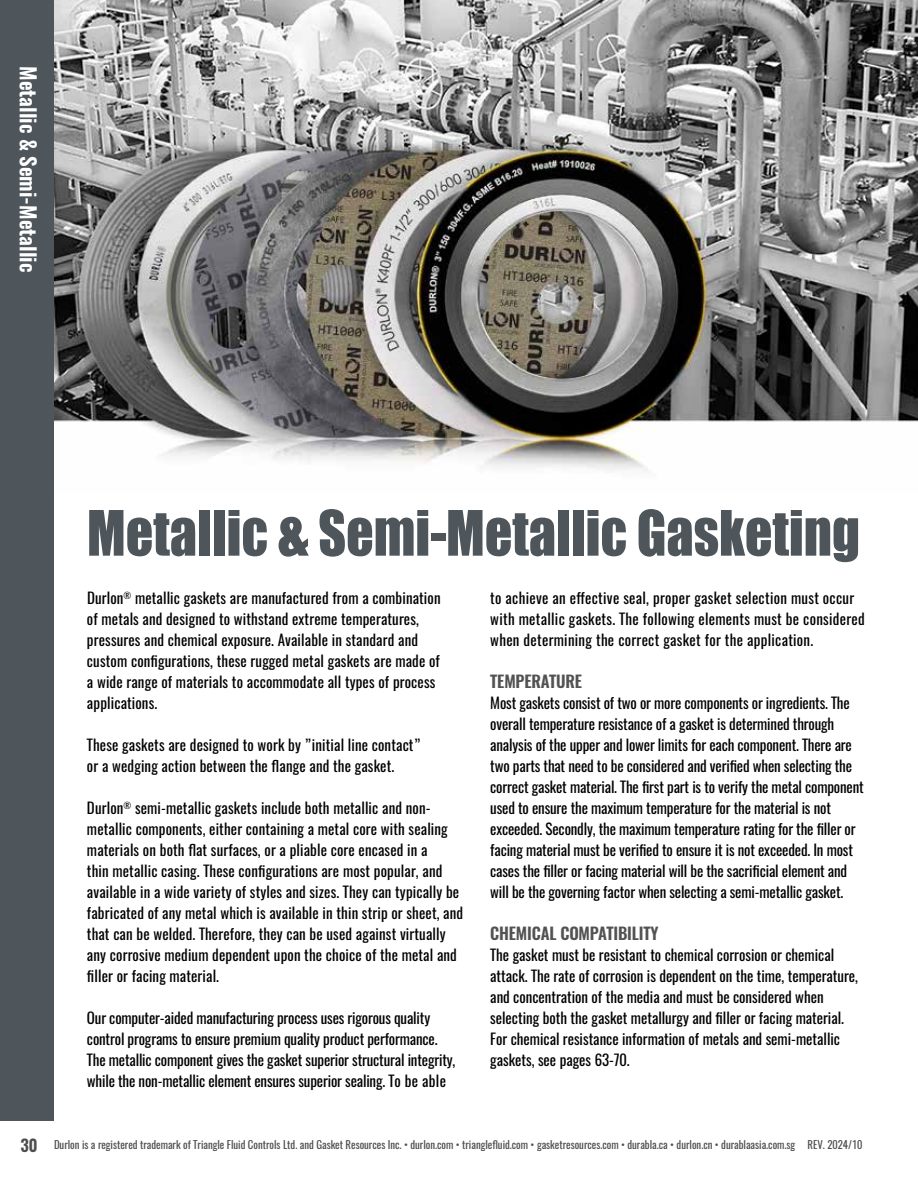
<style>
.page{position:relative;width:918px;height:1188px;background:#fff}
.page>*{position:absolute;margin:0;border:0;box-sizing:border-box;transform-origin:0 0}
.t1{font:57.75px "Impact";color:#4f565b;scale:.93 1}
.t2{font:600 21px "Oswald";color:#fff}
.t3{font:600 16.5px "Oswald";letter-spacing:-.01em;color:#535252}
.t4{font:600 16.5px "Oswald";color:#4d4d4f}
.t5{font:15px/21px "Oswald";color:#000}
.t6{font:15px/21px "Oswald";letter-spacing:.02em;color:#000}
.t7{font:10.8px "Oswald";color:#4d4d4f}
</style>
<div class="page">
<img style="left:54px;top:0;width:864px;height:472px">
<div style="left:0;top:0;width:54px;height:1120px;background:#4f565b"></div>
<h2 class="t2" style="left:43px;top:66px;width:208px;rotate:90deg">Metallic &amp; Semi-Metallic</h2>
<h1 class="t1" style="left:87px;top:488px;width:833px">Metallic &amp; Semi-Metallic Gasketing</h1>
<p class="t5" style="left:87px;top:587px;width:355px">Durlon<sup>®</sup> metallic gaskets are manufactured from a combination of metals and designed to withstand extreme temperatures, pressures and chemical exposure. Available in standard and custom configurations, these rugged metal gaskets are made of a wide range of materials to accommodate all types of process applications.</p>
<p class="t5" style="left:87px;top:734px;width:335px">These gaskets are designed to work by ”initial line contact” or a wedging action between the flange and the gasket.</p>
<p class="t5" style="left:87px;top:797px;width:378px">Durlon<sup>®</sup> semi-metallic gaskets include both metallic and non&shy;metallic components, either containing a metal core with sealing materials on both flat surfaces, or a pliable core encased in a<br>thin metallic casing. These configurations are most popular, and available in a wide variety of styles and sizes. They can typically be fabricated of any metal which is available in thin strip or sheet, and that can be welded. Therefore, they can be used against virtually any corrosive medium dependent upon the choice of the metal and filler or facing material.</p>
<p class="t5" style="left:87px;top:1007px;width:370px">Our computer-aided manufacturing process uses rigorous quality control programs to ensure premium quality product performance.<br>The metallic component gives the gasket superior structural integrity, while the non-metallic element ensures superior sealing. To be able</p>
<p class="t6" style="left:490px;top:587px;width:376px">to achieve an effective seal, proper gasket selection must occur with metallic gaskets. The following elements must be considered when determining the correct gasket for the application.</p>
<p class="t3" style="left:490px;top:669px;width:93px">TEMPERATURE</p>
<p class="t5" style="left:490px;top:692px;width:375px">Most gaskets consist of two or more components or ingredients. The overall temperature resistance of a gasket is determined through analysis of the upper and lower limits for each component. There are two parts that need to be considered and verified when selecting the correct gasket material. The first part is to verify the metal component used to ensure the maximum temperature for the material is not exceeded. Secondly, the maximum temperature rating for the filler or facing material must be verified to ensure it is not exceeded. In most cases the filler or facing material will be the sacrificial element and will be the governing factor when selecting a semi-metallic gasket.</p>
<p class="t3" style="left:490px;top:921px;width:170px">CHEMICAL COMPATIBILITY</p>
<p class="t5" style="left:490px;top:944px;width:369px">The gasket must be resistant to chemical corrosion or chemical attack. The rate of corrosion is dependent on the time, temperature, and concentration of the media and must be considered when selecting both the gasket metallurgy and filler or facing material.<br>For chemical resistance information of metals and semi-metallic gaskets, see pages 63-70.</p>
<p class="t4" style="left:20px;top:1134px;width:19px">30</p>
<p class="t7" style="left:54px;top:1138px;width:810px">Durlon is a registered trademark of Triangle Fluid Controls Ltd. and Gasket Resources Inc. • durlon.com • trianglefluid.com • gasketresources.com • durabla.ca • durlon.cn • durablaasia.com.sg REV. 2024/10</p>
</div>
